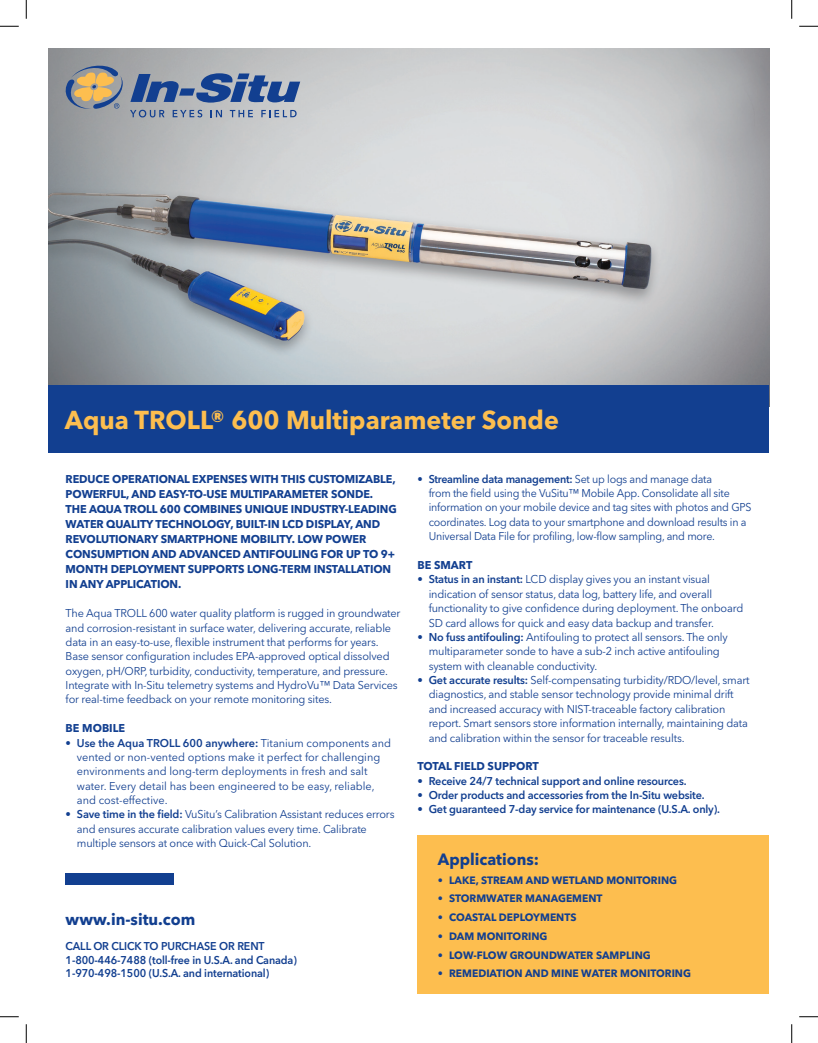
<style>
.page{position:relative;width:818px;height:1043px;background:#fff}
.page>*{position:absolute;margin:0;border:0;box-sizing:border-box;transform-origin:0 0}
.Yellow_Title{font:700 25.75px "Avenir Next LT Pro";color:#fdbe4f}
.t1{font:700 16.25px "Avenir Next LT Pro";color:#123f90}
.Body_Copy{font:11.25px/14.4px "Avenir Next LT Pro";letter-spacing:-.015em;color:#123f90}
.Body_Subhead_Caps{font:700 11.25px/15px "Avenir Next LT Pro";letter-spacing:-.01em;color:#123f90}
.Body_Copy-2{font:11.25px/14.4px "Avenir Next LT Pro";letter-spacing:-.015em;color:#123f90;scale:.95 1}
.t2{font:600 11.25px "Avenir Next LT Pro";letter-spacing:-.015em;color:#123f90}
.t3{font:600 11.25px/13.8px "Avenir Next LT Pro";letter-spacing:-.015em;color:#123f90;scale:.95 1}
.t4{font:700 10.62px "Avenir Next LT Pro";color:#123f90}
.s1{font-weight:600}
.s2{font-weight:400}
</style>
<div class="page">
<div style="left:66px;top:873px;width:108px;height:11px;background:#123f90"></div>
<img style="left:49px;top:49px;width:720px;height:336px">
<div style="left:417px;top:835px;width:352px;height:159px;background:#fdbe4f"></div>
<div style="left:49px;top:385px;width:720px;height:68px;background:#123f90"></div>
<svg style="left:130px;top:110px;width:34px;height:7px"></svg>
<svg style="left:173px;top:110px;width:29px;height:7px"></svg>
<svg style="left:211px;top:110px;width:11px;height:7px"></svg>
<svg style="left:230px;top:110px;width:23px;height:7px"></svg>
<svg style="left:261px;top:110px;width:35px;height:7px"></svg>
<svg style="left:130px;top:73px;width:170px;height:30px;background:#627aa4"></svg>
<svg style="left:66px;top:66px;width:57px;height:43px;background:#a09684"></svg>
<svg style="left:0;top:25px;width:19px;height:2px"></svg>
<svg style="left:799px;top:25px;width:19px;height:2px"></svg>
<svg style="left:0;top:1016px;width:19px;height:1px"></svg>
<svg style="left:799px;top:1016px;width:19px;height:1px"></svg>
<svg style="left:25px;top:0;width:2px;height:19px"></svg>
<svg style="left:25px;top:1024px;width:2px;height:18px"></svg>
<svg style="left:791px;top:0;width:1px;height:19px"></svg>
<svg style="left:791px;top:1024px;width:1px;height:18px"></svg>
<p class="Yellow_Title" style="left:65px;top:404px;width:495px">Aqua TROLL® 600 Multiparameter Sonde</p>
<p class="Body_Subhead_Caps" style="left:66px;top:471px;width:332px">REDUCE OPERATIONAL EXPENSES WITH THIS CUSTOMIZABLE, POWERFUL, AND EASY-TO-USE MULTIPARAMETER SONDE.<br>THE AQUA TROLL 600 COMBINES UNIQUE INDUSTRY-LEADING WATER QUALITY TECHNOLOGY, BUILT-IN LCD DISPLAY, AND REVOLUTIONARY SMARTPHONE MOBILITY. LOW POWER CONSUMPTION AND ADVANCED ANTIFOULING FOR UP TO 9+ MONTH DEPLOYMENT SUPPORTS LONG-TERM INSTALLATION IN ANY APPLICATION.</p>
<p class="Body_Copy" style="left:66px;top:606px;width:336px">The Aqua TROLL 600 water quality platform is rugged in groundwater and corrosion-resistant in surface water, delivering accurate, reliable data in an easy-to-use, flexible instrument that performs for years.<br>Base sensor configuration includes EPA-approved optical dissolved oxygen, pH/ORP, turbidity, conductivity, temperature, and pressure.<br>Integrate with In-Situ telemetry systems and HydroVu™ Data Services for real-time feedback on your remote monitoring sites.</p>
<p class="Body_Subhead_Caps" style="left:66px;top:720px;width:61px">BE MOBILE</p>
<p class="Body_Copy" style="left:77px;top:735px;width:316px;text-indent:-11px">• <span class="s1">Use the Aqua TROLL 600 anywhere:</span> Titanium components and vented or non-vented options make it perfect for challenging environments and long-term deployments in fresh and salt water. Every detail has been engineered to be easy, reliable, and cost-effective.</p>
<p class="Body_Copy" style="left:77px;top:807px;width:319px;text-indent:-11px">• <span class="s1">Save time in the field:</span> VuSitu’s Calibration Assistant reduces errors and ensures accurate calibration values every time. Calibrate multiple sensors at once with Quick-Cal Solution.</p>
<h2 class="t1" style="left:66px;top:909px;width:131px">www.in-situ.com</h2>
<p class="t3" style="left:66px;top:938px;width:245px">CALL OR CLICK TO PURCHASE OR RENT<br>1-800-446-7488 (toll-free in U.S.A. and Canada)<br>1-970-498-1500 (U.S.A. and international)</p>
<p class="Body_Copy-2" style="left:428px;top:471px;width:341px;text-indent:-11px">• <span class="s1">Streamline data management:</span> Set up logs and manage data<br>from the field using the VuSitu™ Mobile App. Consolidate all site information on your mobile device and tag sites with photos and GPS coordinates. Log data to your smartphone and download results in a Universal Data File for profiling, low-flow sampling, and more.</p>
<p class="Body_Subhead_Caps" style="left:417px;top:557px;width:56px">BE SMART</p>
<p class="Body_Copy" style="left:428px;top:572px;width:316px;text-indent:-11px">• <span class="s1">Status in an instant:</span> LCD display gives you an instant visual indication of sensor status, data log, battery life, and overall functionality to give confidence during deployment. The onboard SD card allows for quick and easy data backup and transfer.</p>
<p class="Body_Copy" style="left:428px;top:629px;width:300px;text-indent:-11px">• <span class="s1">No fuss antifouling:</span> Antifouling to protect all sensors. The only multiparameter sonde to have a sub-2 inch active antifouling system with cleanable conductivity.</p>
<p class="Body_Copy" style="left:428px;top:673px;width:322px;text-indent:-11px">• <span class="s1">Get accurate results:</span> Self-compensating turbidity/RDO/level, smart diagnostics, and stable sensor technology provide minimal drift and increased accuracy with NIST-traceable factory calibration report. Smart sensors store information internally, maintaining data and calibration within the sensor for traceable results.</p>
<p class="Body_Subhead_Caps" style="left:417px;top:758px;width:123px">TOTAL FIELD SUPPORT</p>
<p class="t2" style="left:417px;top:774px;width:270px"><span class="s2">•</span> Receive 24/7 technical support and online resources.</p>
<p class="t2" style="left:417px;top:788px;width:289px"><span class="s2">•</span> Order products and accessories from the In-Situ website.</p>
<p class="t2" style="left:417px;top:802px;width:304px"><span class="s2">•</span> Get guaranteed 7-day service for maintenance (U.S.A. only).</p>
<p class="t1" style="left:438px;top:849px;width:103px">Applications:</p>
<p class="t4" style="left:438px;top:873px;width:241px">• LAKE, STREAM AND WETLAND MONITORING</p>
<p class="t4" style="left:438px;top:892px;width:166px">• STORMWATER MANAGEMENT</p>
<p class="t4" style="left:438px;top:910px;width:140px">• COASTAL DEPLOYMENTS</p>
<p class="t4" style="left:438px;top:929px;width:111px">• DAM MONITORING</p>
<p class="t4" style="left:438px;top:948px;width:214px">• LOW-FLOW GROUNDWATER SAMPLING</p>
<p class="t4" style="left:438px;top:967px;width:254px">• REMEDIATION AND MINE WATER MONITORING</p>
</div>
